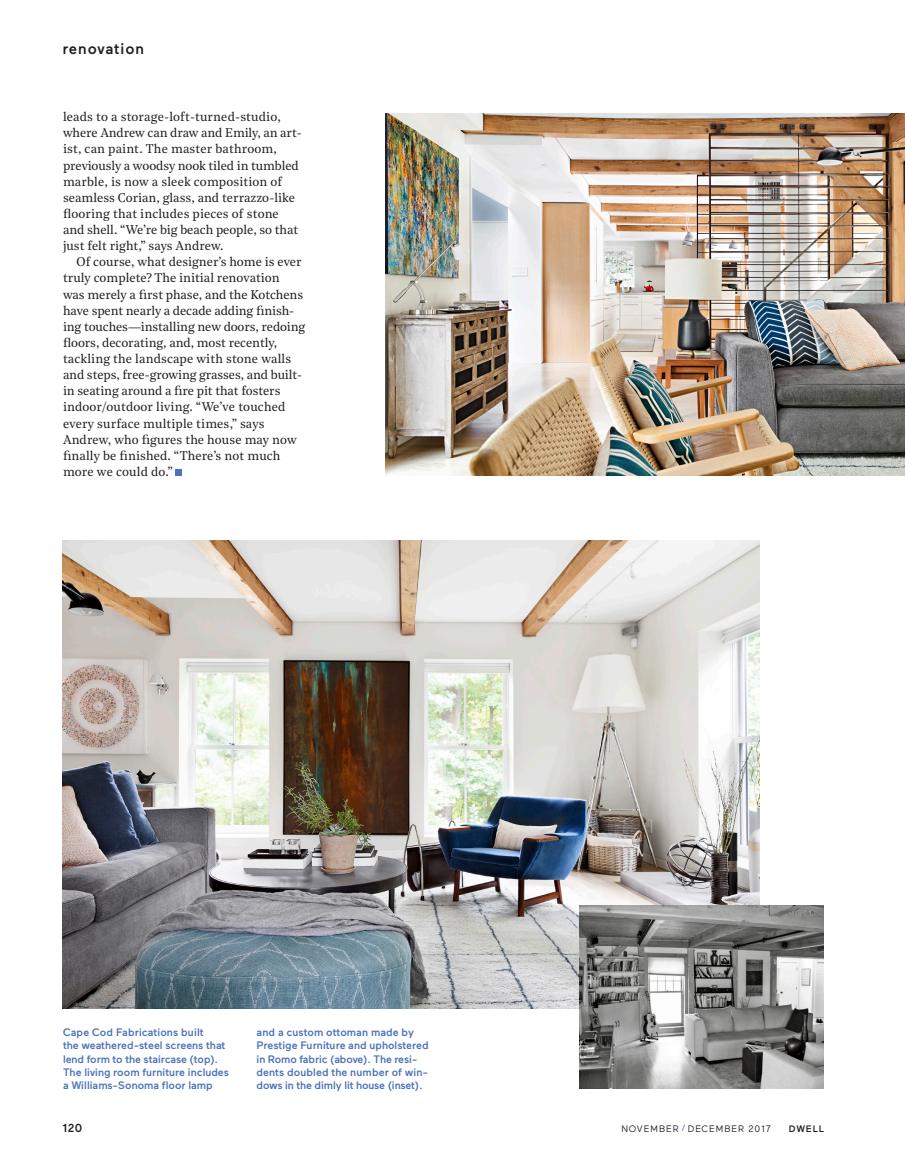
<style>
.page{position:relative;width:905px;height:1168px;background:#fff}
.page>*{position:absolute;margin:0;border:0;box-sizing:border-box;transform-origin:0 0}
.t1{font:500 15.3px "Maax";letter-spacing:.06em;color:#231f20}
.Body_text_serif_1st{font:12.6px/16.2px "Noe Text";color:#231f20}
.t2{font:500 11.7px "Maax";color:#231f20}
.t3{font:500 10.8px/13.2px "Maax";color:#4d72b8}
.t4{font:9.3px "Maax";letter-spacing:.095em;color:#231f20}
.t5{font:500 9.3px "Maax";letter-spacing:.08em;color:#231f20}
.s1{color:#4d72b8}
</style>
<div class="page">
<svg style="left:176px;top:470px;width:6px;height:6px"></svg>
<img style="left:62px;top:540px;width:697px;height:468px">
<img style="left:386px;top:113px;width:518px;height:363px">
<img style="left:579px;top:905px;width:245px;height:184px">
<p class="t1" style="left:62px;top:40px;width:83px">renovation</p>
<p class="Body_text_serif_1st" style="left:63px;top:108px;width:240px">leads to a storage-loft-turned-studio, where Andrew can draw and Emily, an art&shy;ist, can paint. The master bathroom, previously a woodsy nook tiled in tumbled marble, is now a sleek composition of seamless Corian, glass, and terrazzo-like flooring that includes pieces of stone and shell. “We’re big beach people, so that just felt right,” says Andrew.</p>
<p class="Body_text_serif_1st" style="left:63px;top:253px;width:244px;text-indent:14px">Of course, what designer’s home is ever truly complete? The initial renovation<br>was merely a first phase, and the Kotchens have spent nearly a decade adding finish&shy;ing touches—installing new doors, redoing floors, decorating, and, most recently, tackling the landscape with stone walls and steps, free-growing grasses, and built&shy;in seating around a fire pit that fosters indoor/outdoor living. “We’ve touched every surface multiple times,” says Andrew, who figures the house may now finally be finished. “There’s not much more we could do.”</p>
<p class="t3" style="left:63px;top:1026px;width:167px">Cape Cod Fabrications built<br>the weathered-steel screens that lend form to the staircase (top).<br>The living room furniture includes a Williams-Sonoma floor lamp</p>
<p class="t3" style="left:256px;top:1026px;width:173px">and a custom ottoman made by<br>Prestige Furniture and upholstered in Romo fabric (above). The resi&shy;dents doubled the number of win&shy;dows in the dimly lit house (inset).</p>
<p class="t2" style="left:62px;top:1121px;width:21px">120</p>
<p class="t4" style="left:621px;top:1123px;width:151px">NOVEMBER<span class="s1">/</span> DECEMBER 2017</p>
<p class="t5" style="left:788px;top:1123px;width:37px">DWELL</p>
</div>
